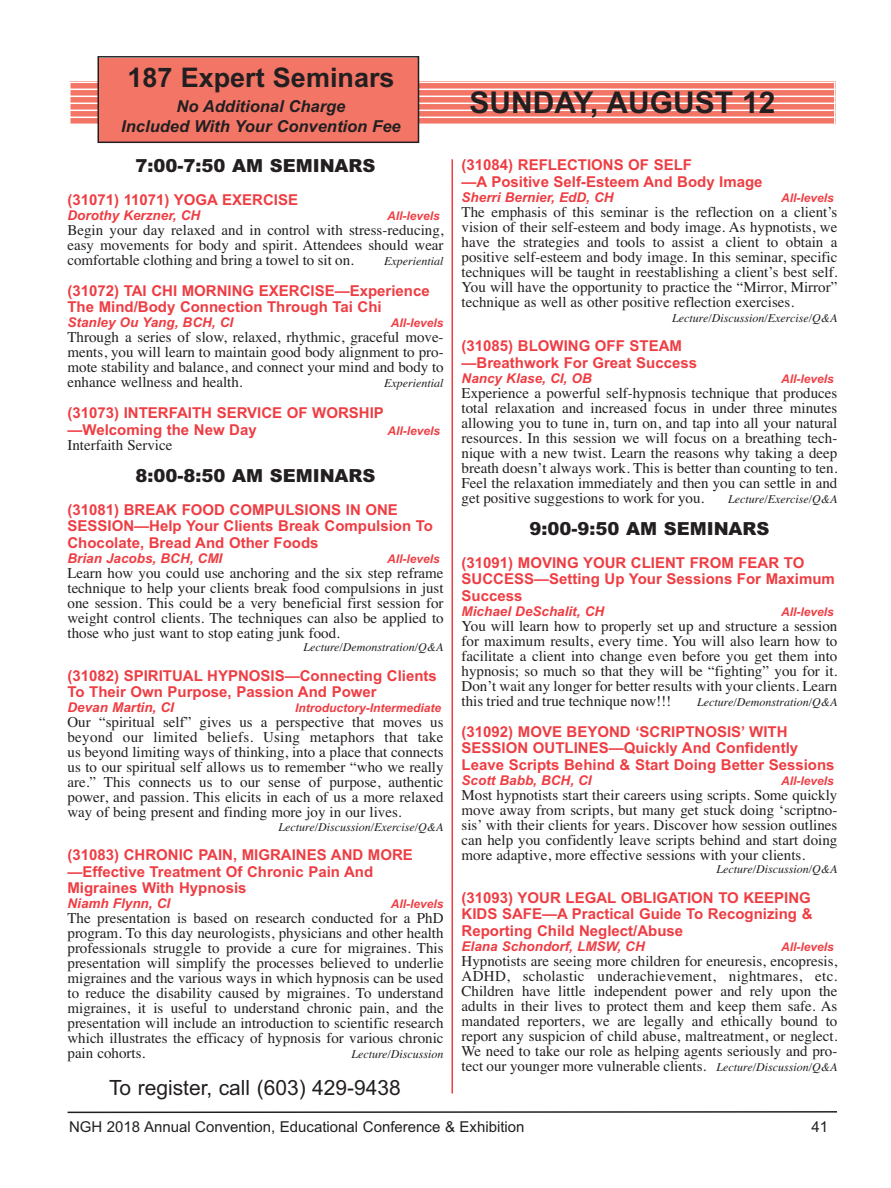
<style>
.page{position:relative;width:891px;height:1188px;background:#fff}
.page>*{position:absolute;margin:0;border:0;box-sizing:border-box;transform-origin:0 0}
.t1{font:700 30px "Arial";color:#231f20}
.t2{font:700 27px "Arial";color:#231f20}
.t3{font:21px "Arial";color:#231f20}
.t4{font:900 18px "Arial";color:#231f20}
.t5{font:italic 700 16.5px/19.8px "Arial";color:#231f20;text-align:center}
.t6{font:15px/15px "Times";color:#231f20;text-align:justify}
.t7{font:700 15px/16.5px "Arial";color:#ee3d43}
.t8{font:15px "Arial";color:#231f20}
.t9{font:italic 700 13.5px "Arial";color:#ee3d43}
.t10{font:italic 12px "Times";color:#231f20}
.t11{font:italic 700 12px "Arial";color:#ee3d43}
.s1{font-style:italic;font-size:12px}
</style>
<div class="page">
<svg style="left:67px;top:1111px;width:771px;height:3px"></svg>
<div style="left:68px;top:80px;width:769px;height:47px;border:2px solid #fff"></div>
<div style="left:69px;top:82px;width:767px;height:7px;background:#f27566"></div>
<div style="left:69px;top:89px;width:767px;height:7px;background:#f27566"></div>
<div style="left:69px;top:96px;width:767px;height:7px;background:#f27566"></div>
<div style="left:69px;top:103px;width:767px;height:7px;background:#f27566"></div>
<div style="left:69px;top:110px;width:767px;height:7px;background:#f27566"></div>
<svg style="left:70px;top:118px;width:764px;height:6px;background:#f28072"></svg>
<hr style="left:69px;top:82px;width:1px;height:43px;background:#fff">
<hr style="left:834px;top:82px;width:2px;height:43px;background:#fff">
<hr style="left:69px;top:82px;width:767px;height:1px;background:#fff">
<hr style="left:69px;top:89px;width:767px;height:1px;background:#fff">
<hr style="left:69px;top:96px;width:767px;height:1px;background:#fff">
<hr style="left:69px;top:103px;width:767px;height:1px;background:#fff">
<hr style="left:69px;top:110px;width:767px;height:1px;background:#fff">
<hr style="left:69px;top:117px;width:767px;height:1px;background:#fff">
<hr style="left:69px;top:124px;width:767px;height:1px;background:#fff">
<div style="left:99px;top:58px;width:319px;height:84px;background:#f27566"></div>
<div style="left:98px;top:56px;width:321px;height:87px;border:2px solid #231f20"></div>
<hr style="left:452px;top:159px;width:1px;height:935px;background:#ee3d43">
<h2 class="t2" style="left:127px;top:62px;width:269px">187 Expert Seminars</h2>
<p class="t5" style="left:121px;top:96px;width:281px">No Additional Charge<br>Included With Your Convention Fee</p>
<h1 class="t1" style="left:469px;top:85px;width:308px">SUNDAY, AUGUST 12</h1>
<p class="t4" style="left:136px;top:155px;width:242px">7:00-7:50 AM SEMINARS</p>
<p class="t7" style="left:68px;top:192px;width:232px">(31071) 11071) YOGA EXERCISE</p>
<p class="t9" style="left:68px;top:207px;width:134px">Dorothy Kerzner, CH</p>
<p class="t11" style="left:387px;top:209px;width:54px">All-levels</p>
<p class="t6" style="left:68px;top:222px;width:378px">Begin your day relaxed and in control with stress-reducing, easy movements for body and spirit. Attendees should wear comfortable clothing and bring a towel to sit on.</p>
<p class="t7" style="left:462px;top:157px;width:303px">(31084) REFLECTIONS OF SELF<br>—A Positive Self-Esteem And Body Image</p>
<p class="t9" style="left:462px;top:189px;width:153px">Sherri Bernier, EdD, CH</p>
<p class="t11" style="left:781px;top:190px;width:54px">All-levels</p>
<p class="t6" style="left:462px;top:204px;width:377px">The emphasis of this seminar is the reflection on a client’s vision of their self-esteem and body image. As hypnotists, we have the strategies and tools to assist a client to obtain a positive self-esteem and body image. In this seminar, specific techniques will be taught in reestablishing a client’s best self.<br>You will have the opportunity to practice the “Mirror, Mirror” technique as well as other positive reflection exercises.</p>
<p class="t10" style="left:672px;top:310px;width:167px">Lecture/Discussion/Exercise/Q&amp;A</p>
<p class="t7" style="left:462px;top:338px;width:237px">(31085) BLOWING OFF STEAM —Breathwork For Great Success</p>
<p class="t9" style="left:462px;top:370px;width:132px">Nancy Klase, CI, OB</p>
<p class="t11" style="left:781px;top:372px;width:54px">All-levels</p>
<p class="t6" style="left:462px;top:385px;width:377px">Experience a powerful self-hypnosis technique that produces total relaxation and increased focus in under three minutes allowing you to tune in, turn on, and tap into all your natural resources. In this session we will focus on a breathing tech&shy;nique with a new twist. Learn the reasons why taking a deep breath doesn’t always work. This is better than counting to ten.<br>Feel the relaxation immediately and then you can settle in and get positive suggestions to work for you.</p>
<p class="t10" style="left:384px;top:254px;width:61px">Experiential</p>
<p class="t7" style="left:68px;top:282px;width:364px">(31072) TAI CHI MORNING EXERCISE—Experience<br>The Mind/Body Connection Through Tai Chi</p>
<p class="t9" style="left:68px;top:315px;width:167px">Stanley Ou Yang, BCH, CI</p>
<p class="t11" style="left:391px;top:316px;width:54px">All-levels</p>
<p class="t6" style="left:68px;top:330px;width:378px">Through a series of slow, relaxed, rhythmic, graceful move&shy;ments, you will learn to maintain good body alignment to pro&shy;mote stability and balance, and connect your mind and body to enhance wellness and health.</p>
<p class="t10" style="left:384px;top:376px;width:61px">Experiential</p>
<p class="t7" style="left:68px;top:405px;width:318px">(31073) INTERFAITH SERVICE OF WORSHIP —Welcoming the New Day</p>
<p class="t11" style="left:387px;top:424px;width:54px">All-levels</p>
<p class="t6" style="left:68px;top:437px;width:106px">Interfaith Service</p>
<p class="t4" style="left:136px;top:465px;width:242px">8:00-8:50 AM SEMINARS</p>
<p class="t7" style="left:68px;top:501px;width:367px">(31081) BREAK FOOD COMPULSIONS IN ONE<br>SESSION—Help Your Clients Break Compulsion To<br>Chocolate, Bread And Other Foods</p>
<p class="t9" style="left:68px;top:550px;width:156px">Brian Jacobs, BCH, CMI</p>
<p class="t11" style="left:387px;top:552px;width:54px">All-levels</p>
<p class="t6" style="left:68px;top:565px;width:378px">Learn how you could use anchoring and the six step reframe technique to help your clients break food compulsions in just one session. This could be a very beneficial first session for weight control clients. The techniques can also be applied to those who just want to stop eating junk food.</p>
<p class="t10" style="left:303px;top:640px;width:142px">Lecture/Demonstration/Q&amp;A</p>
<p class="t7" style="left:68px;top:667px;width:371px">(31082) SPIRITUAL HYPNOSIS—Connecting Clients<br>To Their Own Purpose, Passion And Power</p>
<p class="t9" style="left:68px;top:700px;width:108px">Devan Martin, CI</p>
<p class="t11" style="left:295px;top:701px;width:148px">Introductory-Intermediate</p>
<p class="t6" style="left:68px;top:715px;width:378px">Our “spiritual self” gives us a perspective that moves us beyond our limited beliefs. Using metaphors that take us beyond limiting ways of thinking, into a place that connects us to our spiritual self allows us to remember “who we really are.” This connects us to our sense of purpose, authentic power, and passion. This elicits in each of us a more relaxed way of being present and finding more joy in our lives.</p>
<p class="t10" style="left:279px;top:820px;width:167px">Lecture/Discussion/Exercise/Q&amp;A</p>
<p class="t7" style="left:67px;top:847px;width:347px">(31083) CHRONIC PAIN, MIGRAINES AND MORE —Effective Treatment Of Chronic Pain And<br>Migraines With Hypnosis</p>
<p class="t9" style="left:68px;top:896px;width:104px">Niamh Flynn, CI</p>
<p class="t11" style="left:391px;top:897px;width:54px">All-levels</p>
<p class="t6" style="left:68px;top:911px;width:378px">The presentation is based on research conducted for a PhD program. To this day neurologists, physicians and other health professionals struggle to provide a cure for migraines. This presentation will simplify the processes believed to underlie migraines and the various ways in which hypnosis can be used to reduce the disability caused by migraines. To understand migraines, it is useful to understand chronic pain, and the presentation will include an introduction to scientific research which illustrates the efficacy of hypnosis for various chronic pain cohorts.</p>
<p class="t10" style="left:728px;top:492px;width:111px">Lecture/Exercise/Q&amp;A</p>
<p class="t4" style="left:529px;top:518px;width:242px">9:00-9:50 AM SEMINARS</p>
<p class="t7" style="left:462px;top:555px;width:375px">(31091) MOVING YOUR CLIENT FROM FEAR TO<br>SUCCESS—Setting Up Your Sessions For Maximum<br>Success</p>
<p class="t9" style="left:462px;top:603px;width:144px">Michael DeSchalit, CH</p>
<p class="t11" style="left:781px;top:605px;width:54px">All-levels</p>
<p class="t6" style="left:462px;top:618px;width:377px">You will learn how to properly set up and structure a session for maximum results, every time. You will also learn how to facilitate a client into change even before you get them into hypnosis; so much so that they will be “fighting” you for it.<br>Don’t wait any longer for better results with your clients. Learn this tried and true technique now!!!</p>
<p class="t10" style="left:697px;top:695px;width:142px">Lecture/Demonstration/Q&amp;A</p>
<p class="t7" style="left:462px;top:723px;width:374px">(31092) MOVE BEYOND ‘SCRIPTNOSIS’ WITH<br>SESSION OUTLINES—Quickly And Confidently<br>Leave Scripts Behind &amp; Start Doing Better Sessions</p>
<p class="t9" style="left:462px;top:772px;width:132px">Scott Babb, BCH, CI</p>
<p class="t11" style="left:781px;top:774px;width:54px">All-levels</p>
<p class="t6" style="left:462px;top:787px;width:377px">Most hypnotists start their careers using scripts. Some quickly move away from scripts, but many get stuck doing ‘scriptno&shy;sis’ with their clients for years. Discover how session outlines can help you confidently leave scripts behind and start doing more adaptive, more effective sessions with your clients.</p>
<p class="t10" style="left:716px;top:862px;width:122px">Lecture/Discussion/Q&amp;A</p>
<p class="t7" style="left:462px;top:889px;width:352px;text-align:justify">(31093) YOUR LEGAL OBLIGATION TO KEEPING KIDS SAFE—A Practical Guide To Recognizing &amp; Reporting Child Neglect/Abuse</p>
<p class="t9" style="left:462px;top:938px;width:185px">Elana Schondorf, LMSW, CH</p>
<p class="t11" style="left:781px;top:940px;width:54px">All-levels</p>
<p class="t6" style="left:462px;top:953px;width:377px">Hypnotists are seeing more children for eneuresis, encopresis, ADHD, scholastic underachievement, nightmares, etc.<br>Children have little independent power and rely upon the adults in their lives to protect them and keep them safe. As mandated reporters, we are legally and ethically bound to report any suspicion of child abuse, maltreatment, or neglect.<br>We need to take our role as helping agents seriously and pro&shy;tect our younger more vulnerable clients. <span class="s1">Lecture/Discussion/Q&amp;A</span></p>
<p class="t10" style="left:351px;top:1047px;width:94px">Lecture/Discussion</p>
<h3 class="t3" style="left:109px;top:1076px;width:293px">To register, call (603) 429-9438</h3>
<p class="t8" style="left:69px;top:1118px;width:457px">NGH 2018 Annual Convention, Educational Conference &amp; Exhibition</p>
<p class="t8" style="left:812px;top:1118px;width:18px">41</p>
</div>
